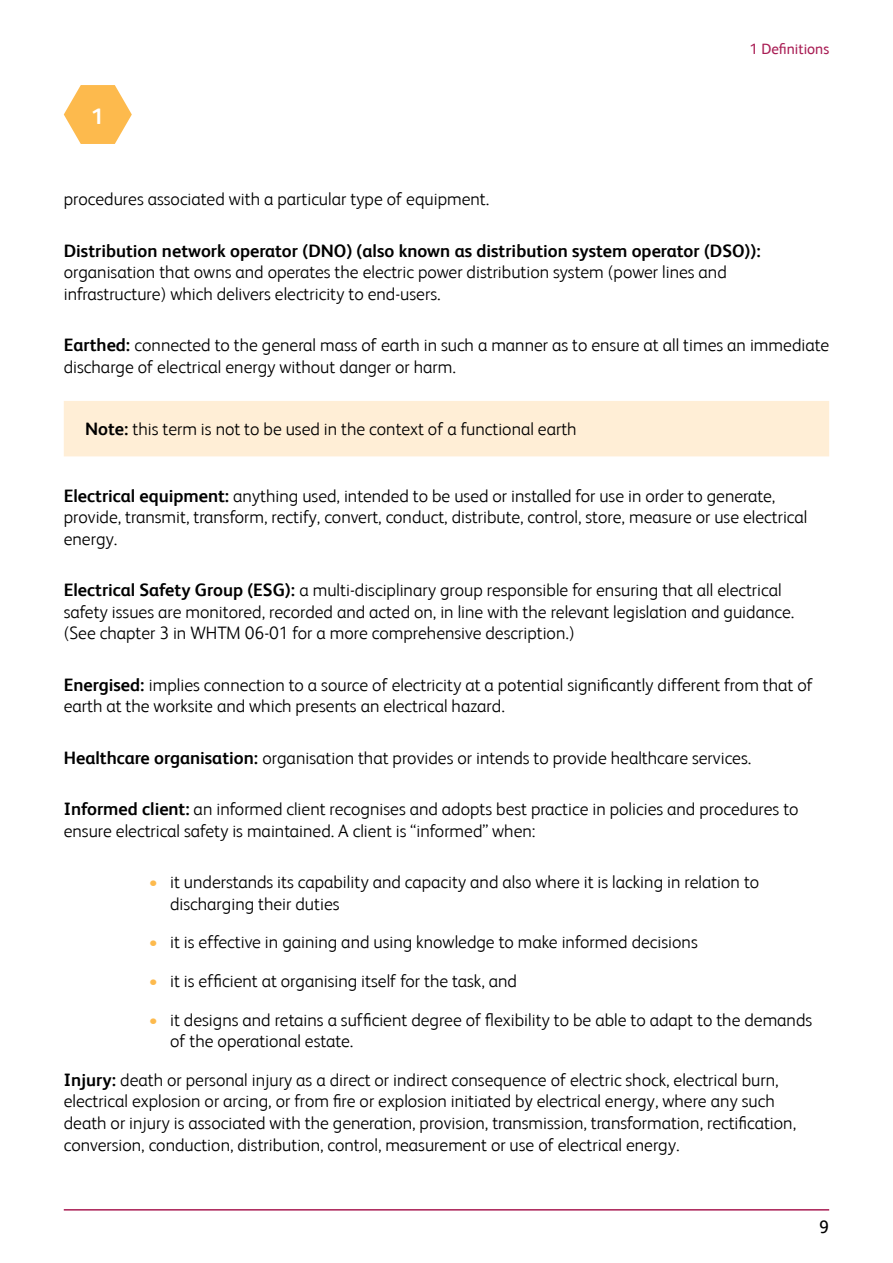
<style>
.page{position:relative;width:893px;height:1263px;background:#fff}
.page>*{position:absolute;margin:0;border:0;box-sizing:border-box;transform-origin:0 0}
.t1{font:700 22.5px "FS Albert";color:#fff}
.bold_first_normal_body_text{font:300 18px/21.6px "FS Albert";color:#000}
.PULL_OUT_TEXT_F{font:300 18px "FS Albert";color:#000}
.t2{font:18px "FS Albert";color:#000}
.t3{font:15px "FS Albert";color:#a91d54}
.s1{font-weight:700}
.s2{color:#fdba4d}
</style>
<div class="page">
<hr style="left:64px;top:1209px;width:765px;height:1px;background:#a91d54">
<svg style="left:64px;top:85px;width:68px;height:59px"></svg>
<div style="left:64px;top:401px;width:765px;height:55px;background:#ffeed6"></div>
<p class="t1" style="left:91px;top:103px;width:14px">1</p>
<p class="t3" style="left:750px;top:40px;width:81px">1 Definitions</p>
<p class="bold_first_normal_body_text" style="left:64px;top:188px;width:427px">procedures associated with a particular type of equipment.</p>
<p class="bold_first_normal_body_text" style="left:64px;top:239px;width:698px"><span class="s1">Distribution network operator (DNO) (also known as distribution system operator (DSO)): </span>organisation that owns and operates the electric power distribution system (power lines and infrastructure) which delivers electricity to end-users.</p>
<p class="bold_first_normal_body_text" style="left:64px;top:334px;width:767px"><span class="s1">Earthed:</span> connected to the general mass of earth in such a manner as to ensure at all times an immediate discharge of electrical energy without danger or harm.</p>
<p class="PULL_OUT_TEXT_F" style="left:85px;top:418px;width:493px"><span class="s1">Note:</span> this term is not to be used in the context of a functional earth</p>
<p class="bold_first_normal_body_text" style="left:64px;top:485px;width:745px"><span class="s1">Electrical equipment:</span> anything used, intended to be used or installed for use in order to generate, provide, transmit, transform, rectify, convert, conduct, distribute, control, store, measure or use electrical energy.</p>
<p class="bold_first_normal_body_text" style="left:64px;top:579px;width:732px"><span class="s1">Electrical Safety Group (ESG):</span> a multi-disciplinary group responsible for ensuring that all electrical safety issues are monitored, recorded and acted on, in line with the relevant legislation and guidance. (See chapter 3 in WHTM 06-01 for a more comprehensive description.)</p>
<p class="bold_first_normal_body_text" style="left:64px;top:674px;width:751px"><span class="s1">Energised:</span> implies connection to a source of electricity at a potential significantly different from that of earth at the worksite and which presents an electrical hazard.</p>
<p class="bold_first_normal_body_text" style="left:64px;top:747px;width:689px"><span class="s1">Healthcare organisation:</span> organisation that provides or intends to provide healthcare services.</p>
<p class="bold_first_normal_body_text" style="left:64px;top:798px;width:736px"><span class="s1">Informed client:</span> an informed client recognises and adopts best practice in policies and procedures to ensure electrical safety is maintained. A client is “informed” when:</p>
<p class="bold_first_normal_body_text" style="left:170px;top:871px;width:591px;text-indent:-21px"><span class="s2">•</span> it understands its capability and capacity and also where it is lacking in relation to discharging their duties</p>
<p class="bold_first_normal_body_text" style="left:149px;top:931px;width:550px"><span class="s2">•</span> it is effective in gaining and using knowledge to make informed decisions</p>
<p class="bold_first_normal_body_text" style="left:149px;top:970px;width:370px"><span class="s2">•</span> it is efficient at organising itself for the task, and</p>
<p class="bold_first_normal_body_text" style="left:170px;top:1008px;width:644px;text-indent:-21px"><span class="s2">•</span> it designs and retains a sufficient degree of flexibility to be able to adapt to the demands of the operational estate.</p>
<p class="bold_first_normal_body_text" style="left:64px;top:1069px;width:734px"><span class="s1">Injury:</span> death or personal injury as a direct or indirect consequence of electric shock, electrical burn, electrical explosion or arcing, or from fire or explosion initiated by electrical energy, where any such death or injury is associated with the generation, provision, transmission, transformation, rectification, conversion, conduction, distribution, control, measurement or use of electrical energy.</p>
<p class="t2" style="left:819px;top:1216px;width:11px">9</p>
</div>
